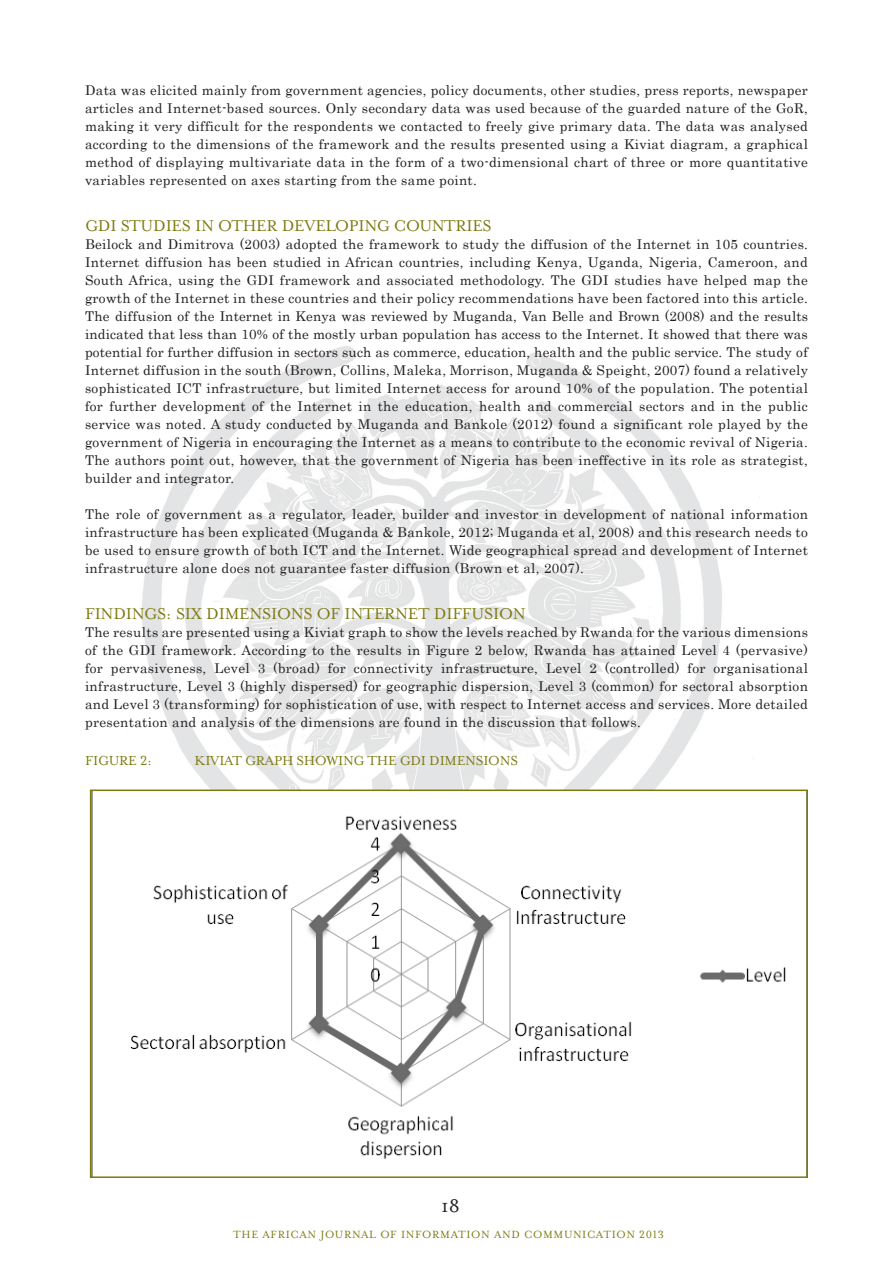
<style>
.page{position:relative;width:893px;height:1263px;background:#fff}
.page>*{position:absolute;margin:0;border:0;box-sizing:border-box;transform-origin:0 0}
.t1{font:21px "Mrs Eaves Roman";color:#231f20}
.subhead{font:18px "Mrs Eaves Small Caps";letter-spacing:-.015em;color:#7c790e}
.Figure_Caption_NEW{font:15px "Mrs Eaves Small Caps";letter-spacing:-.015em;color:#7c790e}
.t2{font:13.5px/18px "Century";letter-spacing:.025em;color:#231f20;text-align:justify}
.t3{font:12px "Mrs Eaves Small Caps";letter-spacing:.05em;color:#7c790e}
</style>
<div class="page">
<img style="left:142px;top:346px;width:618px;height:443px">
<img style="left:130px;top:815px;width:656px;height:345px">
<div style="left:90px;top:789px;width:718px;height:389px;border:2px solid #7c790e"></div>
<p class="t2" style="left:85px;top:80px;width:724px">Data was elicited mainly from government agencies, policy documents, other studies, press reports, newspaper articles and Internet-based sources. Only secondary data was used because of the guarded nature of the GoR, making it very difficult for the respondents we contacted to freely give primary data. The data was analysed according to the dimensions of the framework and the results presented using a Kiviat diagram, a graphical method of displaying multivariate data in the form of a two-dimensional chart of three or more quantitative variables represented on axes starting from the same point.</p>
<p class="subhead" style="left:85px;top:216px;width:408px">GDI STUDIES IN OTHER DEVELOPING COUNTRIES</p>
<p class="t2" style="left:85px;top:234px;width:724px">Beilock and Dimitrova (2003) adopted the framework to study the diffusion of the Internet in 105 countries.<br>Internet diffusion has been studied in African countries, including Kenya, Uganda, Nigeria, Cameroon, and South Africa, using the GDI framework and associated methodology. The GDI studies have helped map the growth of the Internet in these countries and their policy recommendations have been factored into this article.</p>
<p class="t2" style="left:85px;top:306px;width:724px">The diffusion of the Internet in Kenya was reviewed by Muganda, Van Belle and Brown (2008) and the results indicated that less than 10% of the mostly urban population has access to the Internet. It showed that there was potential for further diffusion in sectors such as commerce, education, health and the public service. The study of Internet diffusion in the south (Brown, Collins, Maleka, Morrison, Muganda &amp; Speight, 2007) found a relatively sophisticated ICT infrastructure, but limited Internet access for around 10% of the population. The potential for further development of the Internet in the education, health and commercial sectors and in the public service was noted. A study conducted by Muganda and Bankole (2012) found a significant role played by the government of Nigeria in encouraging the Internet as a means to contribute to the economic revival of Nigeria.<br>The authors point out, however, that the government of Nigeria has been ineffective in its role as strategist, builder and integrator.</p>
<p class="t2" style="left:85px;top:504px;width:724px">The role of government as a regulator, leader, builder and investor in development of national information infrastructure has been explicated (Muganda &amp; Bankole, 2012; Muganda et al, 2008) and this research needs to be used to ensure growth of both ICT and the Internet. Wide geographical spread and development of Internet infrastructure alone does not guarantee faster diffusion (Brown et al, 2007).</p>
<p class="subhead" style="left:85px;top:604px;width:442px">FINDINGS: SIX DIMENSIONS OF INTERNET DIFFUSION</p>
<p class="t2" style="left:85px;top:622px;width:724px">The results are presented using a Kiviat graph to show the levels reached by Rwanda for the various dimensions of the GDI framework. According to the results in Figure 2 below, Rwanda has attained Level 4 (pervasive) for pervasiveness, Level 3 (broad) for connectivity infrastructure, Level 2 (controlled) for organisational infrastructure, Level 3 (highly dispersed) for geographic dispersion, Level 3 (common) for sectoral absorption and Level 3 (transforming) for sophistication of use, with respect to Internet access and services. More detailed presentation and analysis of the dimensions are found in the discussion that follows.</p>
<p class="Figure_Caption_NEW" style="left:85px;top:752px;width:69px">FIGURE 2:</p>
<p class="Figure_Caption_NEW" style="left:195px;top:752px;width:325px">KIVIAT GRAPH SHOWING THE GDI DIMENSIONS</p>
<h1 class="t1" style="left:441px;top:1194px;width:20px">18</h1>
<p class="t3" style="left:233px;top:1228px;width:432px">THE AFRICAN JOURNAL OF INFORMATION AND COMMUNICATION 2013</p>
</div>
